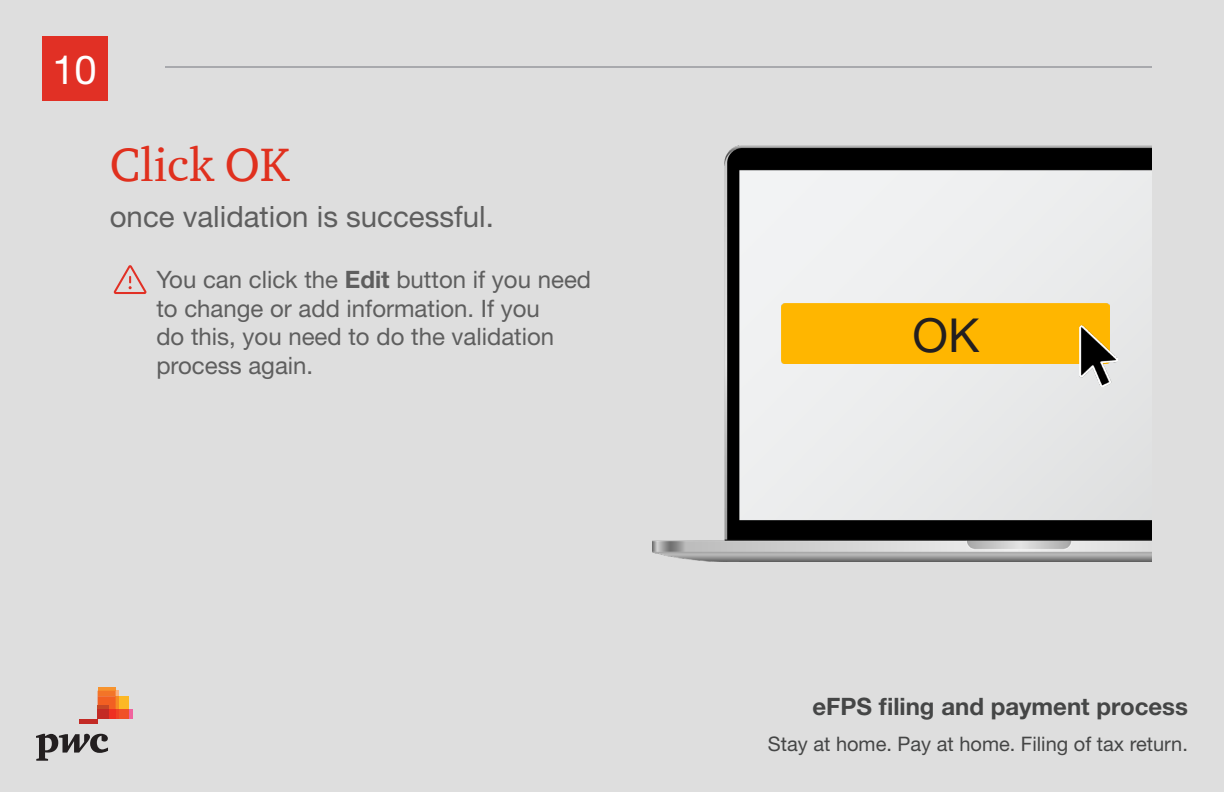
<style>
.page{position:relative;width:1224px;height:792px;background:#dedede}
.page>*{position:absolute;margin:0;border:0;box-sizing:border-box;transform-origin:0 0}
.t1{font:48px "ITC Charter Com";color:#e0301e}
.t2{font:46.8px "Helvetica Neue";color:#231f20}
.t3{font:40px "Helvetica Neue";color:#fff}
.t4{font:29.4px "Helvetica Neue";color:#5e5e5e}
.t5{font:24px/28.8px "Helvetica Neue";color:#5e5e5e}
.t6{font:700 24px "Helvetica Neue";color:#454646}
.t7{font:20px "Helvetica Neue";color:#454646}
.s1{font-weight:700}
</style>
<div class="page">
<hr style="left:165px;top:67px;width:987px;height:1px;background:#a8a9ad">
<div style="left:42px;top:36px;width:65px;height:65px;background:#e13025"></div>
<svg style="left:36px;top:734px;width:72px;height:27px"></svg>
<div style="left:128px;top:710px;width:5px;height:9px;background:#f0639e"></div>
<hr style="left:98px;top:687px;width:18px;height:4px;background:#f7932e">
<div style="left:119px;top:696px;width:9px;height:14px;background:#fcb825"></div>
<div style="left:119px;top:710px;width:9px;height:9px;background:#f05128"></div>
<svg style="left:98px;top:691px;width:21px;height:28px"></svg>
<div style="left:109px;top:710px;width:7px;height:9px;background:#ee3022"></div>
<div style="left:98px;top:705px;width:11px;height:5px;background:#c54826"></div>
<div style="left:98px;top:710px;width:11px;height:9px;background:#c32a25"></div>
<hr style="left:80px;top:719px;width:18px;height:4px;background:#c32a25">
<img style="left:652px;top:145px;width:500px;height:416px">
<div style="left:782px;top:304px;width:328px;height:60px;background:#ffb600"></div>
<img style="left:1079px;top:326px;width:38px;height:60px">
<div style="left:793px;top:311px;width:286px;height:47px;background:#ffb600"></div>
<svg style="left:113px;top:265px;width:34px;height:29px"></svg>
<h3 class="t3" style="left:52px;top:46px;width:46px">10</h3>
<h1 class="t1" style="left:110px;top:135px;width:181px">Click OK</h1>
<p class="t4" style="left:110px;top:199px;width:386px">once validation is successful.</p>
<p class="t5" style="left:156px;top:265px;width:436px">You can click the <span class="s1">Edit</span> button if you need to change or add information. If you<br>do this, you need to do the validation process again.</p>
<h2 class="t2" style="left:913px;top:308px;width:68px">OK</h2>
<p class="t6" style="left:812px;top:692px;width:377px">eFPS filing and payment process</p>
<p class="t7" style="left:768px;top:732px;width:422px">Stay at home. Pay at home. Filing of tax return.</p>
</div>
